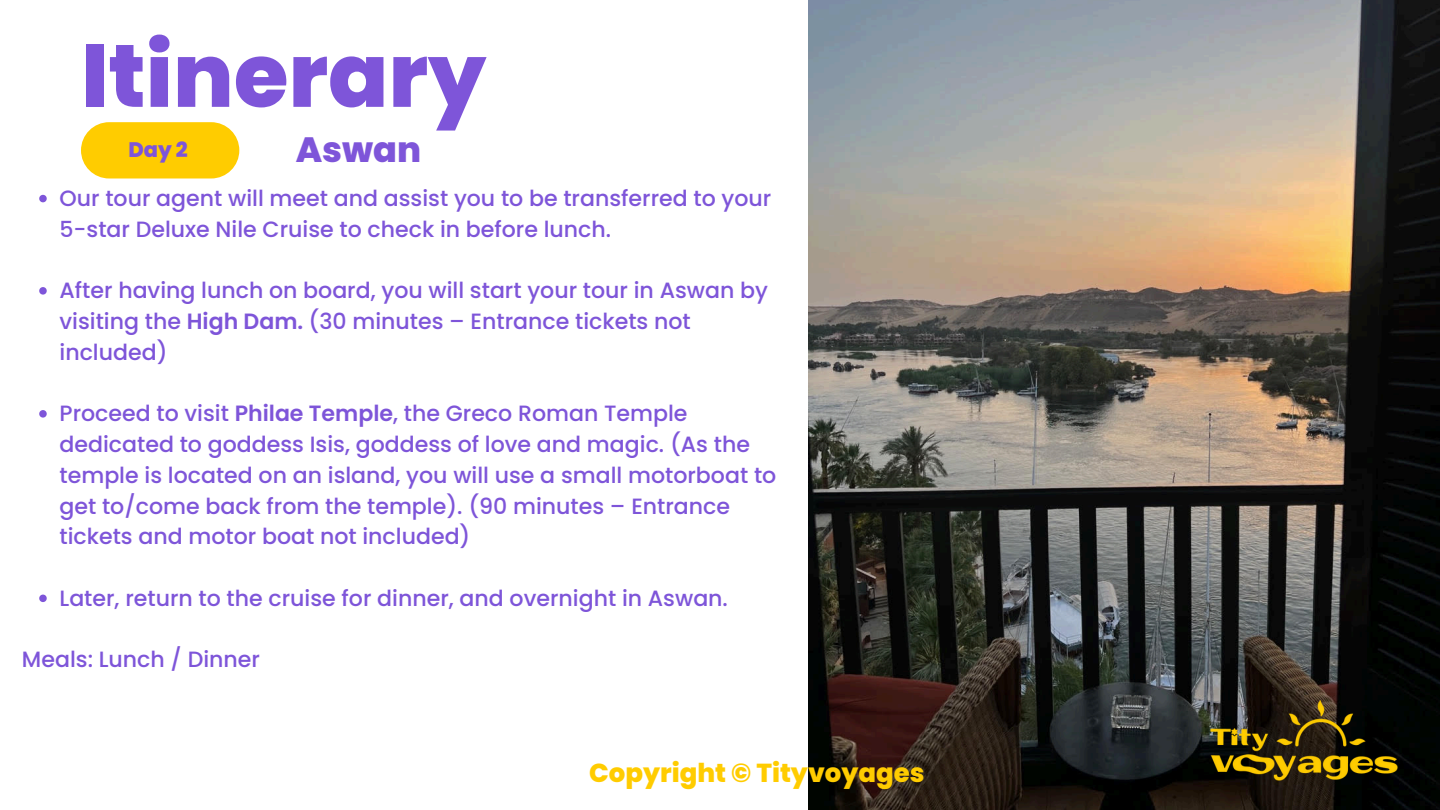
<style>
.page{position:relative;width:1440px;height:810px;background:#fff}
.page>*{position:absolute;margin:0;border:0;box-sizing:border-box;transform-origin:0 0}
.t1{font:800 88.7px "Poppins";color:#7e55d9}
.t2{font:800 35.1px "Poppins";color:#7e55d9}
.t3{font:800 26px "Poppins";color:#fc0}
.t4{font:500 22.1px/30.8px "Poppins";color:#7e55d9}
.t5{font:800 21px "Poppins";color:#7e55d9}
.s1{font-weight:600}
</style>
<div class="page">
<div style="left:81px;top:122px;width:158px;height:57px;background:#fc0;border-radius:28px"></div>
<img style="left:808px;top:0;width:632px;height:810px">
<img style="left:1198px;top:691px;width:212px;height:99px">
<svg style="left:39px;top:195px;width:8px;height:7px"></svg>
<svg style="left:39px;top:287px;width:8px;height:8px"></svg>
<svg style="left:39px;top:410px;width:8px;height:8px"></svg>
<svg style="left:39px;top:595px;width:8px;height:7px"></svg>
<h4 class="t1" style="left:81px;top:14px;width:407px">Itinerary</h4>
<h2 class="t2" style="left:296px;top:125px;width:127px">Aswan</h2>
<p class="t4" style="left:60px;top:183px;width:713px">Our tour agent will meet and assist you to be transferred to your<br>5-star Deluxe Nile Cruise to check in before lunch.</p>
<p class="t5" style="left:128px;top:135px;width:61px">Day 2</p>
<p class="t4" style="left:60px;top:275px;width:710px">After having lunch on board, you will start your tour in Aswan by visiting the <span class="s1">High Dam.</span> (30 minutes – Entrance tickets not included)</p>
<p class="t4" style="left:60px;top:398px;width:718px">Proceed to visit <span class="s1">Philae Temple</span>, the Greco Roman Temple dedicated to goddess Isis, goddess of love and magic. (As the temple is located on an island, you will use a small motorboat to get to/come back from the temple). (90 minutes – Entrance tickets and motor boat not included)</p>
<p class="t4" style="left:60px;top:583px;width:670px">Later, return to the cruise for dinner, and overnight in Aswan.</p>
<h4 class="t4" style="left:22px;top:644px;width:240px">Meals: Lunch / Dinner</h4>
<h3 class="t3" style="left:589px;top:754px;width:337px">Copyright © Tityvoyages</h3>
</div>
